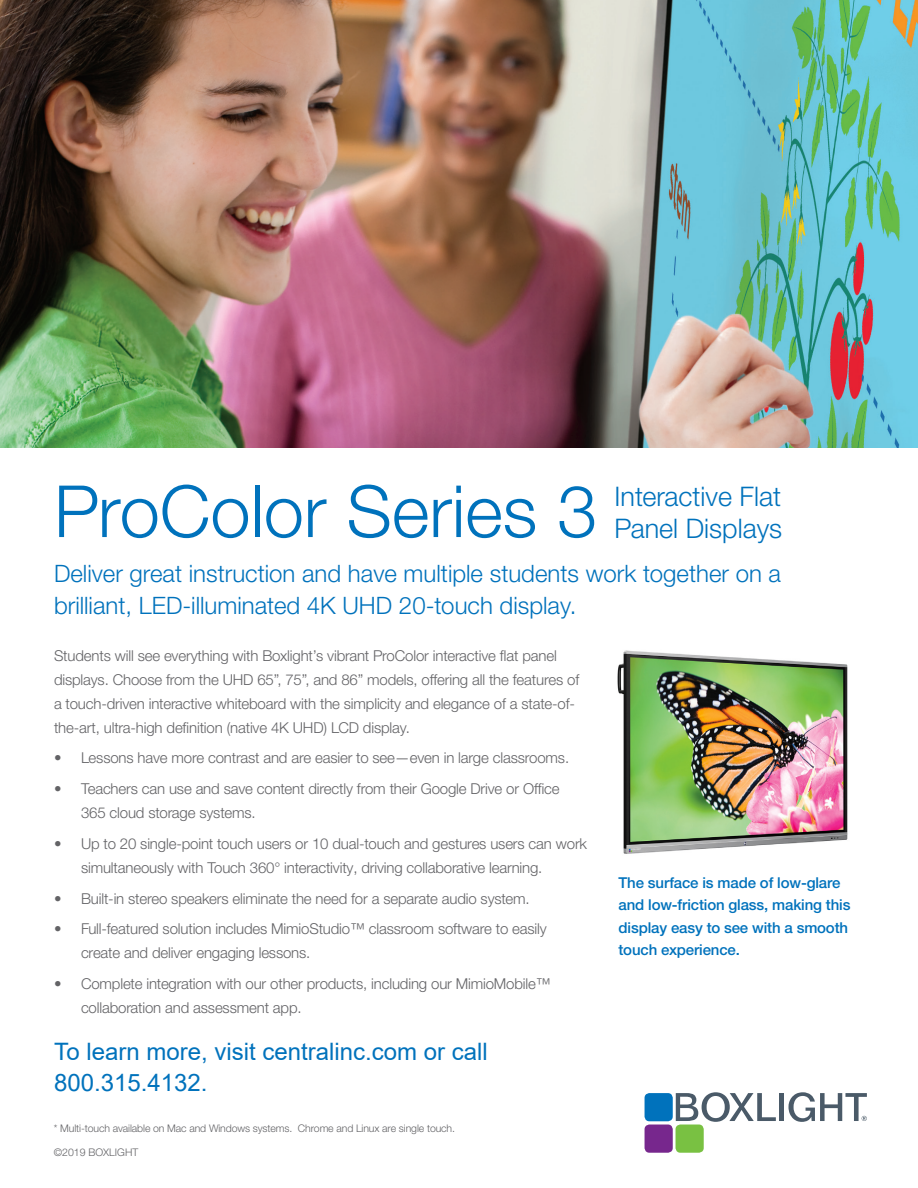
<style>
.page{position:relative;width:918px;height:1188px;background:#fff}
.page>*{position:absolute;margin:0;border:0;box-sizing:border-box;transform-origin:0 0}
.t1{font:300 72px "Helvetica Neue LTW1 G";color:#0072bc}
.t2{font:300 27px/32.4px "Helvetica Neue LTW1 G";color:#0072bc}
.t3{font:300 24px/31.5px "Helvetica Neue LTW1 G";color:#0072bc}
.t4{font:24px/31.5px "Arial";color:#0072bc}
.t5{font:300 15px/24px "Helvetica Neue LTW1 G";letter-spacing:-.01em;color:#636366}
.t6{font:500 15px/22.5px "Helvetica Neue LTW1 G";letter-spacing:-.01em;color:#0072bc}
.t7{font:300 10.5px "Helvetica Neue LTW1 G";letter-spacing:-.01em;color:#636366}
</style>
<div class="page">
<img style="left:617px;top:650px;width:231px;height:204px">
<img style="left:0;top:0;width:918px;height:447px">
<svg style="left:676px;top:1092px;width:100px;height:30px"></svg>
<div style="left:779px;top:1093px;width:5px;height:28px;background:#4a5a68"></div>
<svg style="left:789px;top:1092px;width:78px;height:30px"></svg>
<div style="left:645px;top:1093px;width:28px;height:28px;background:#0072bc;border-radius:5px"></div>
<div style="left:645px;top:1125px;width:28px;height:28px;background:#77278d;border-radius:5px"></div>
<div style="left:676px;top:1125px;width:28px;height:28px;background:#79c142;border-radius:5px"></div>
<p class="t1" style="left:54px;top:467px;width:545px">ProColor Series 3</p>
<p class="t3" style="left:54px;top:558px;width:729px">Deliver great instruction and have multiple students work together on a brilliant, LED-illuminated 4K UHD 20-touch display.</p>
<p class="t5" style="left:54px;top:643px;width:527px">Students will see everything with Boxlight’s vibrant ProColor interactive flat panel displays. Choose from the UHD 65”, 75”, and 86” models, offering all the features of a touch-driven interactive whiteboard with the simplicity and elegance of a state-of&shy;the-art, ultra-high definition (native 4K UHD) LCD display.</p>
<p class="t5" style="left:54px;top:746px;width:517px">• Lessons have more contrast and are easier to see—even in large classrooms.</p>
<p class="t5" style="left:81px;top:777px;width:480px;text-indent:-27px">• Teachers can use and save content directly from their Google Drive or Office<br>365 cloud storage systems.</p>
<p class="t5" style="left:81px;top:831px;width:508px;text-indent:-27px">• Up to 20 single-point touch users or 10 dual-touch and gestures users can work simultaneously with Touch 360° interactivity, driving collaborative learning.</p>
<p class="t5" style="left:54px;top:886px;width:477px">• Built-in stereo speakers eliminate the need for a separate audio system.</p>
<p class="t5" style="left:81px;top:917px;width:467px;text-indent:-27px">• Full-featured solution includes MimioStudio™ classroom software to easily create and deliver engaging lessons.</p>
<p class="t5" style="left:81px;top:972px;width:471px;text-indent:-27px">• Complete integration with our other products, including our MimioMobile™ collaboration and assessment app.</p>
<p class="t4" style="left:54px;top:1035px;width:435px">To learn more, visit centralinc.com or call<br>800.315.4132.</p>
<p class="t7" style="left:54px;top:1122px;width:403px">* Multi-touch available on Mac and Windows systems. Chrome and Linux are single touch.</p>
<p class="t7" style="left:54px;top:1146px;width:86px">©2019 BOXLIGHT</p>
<p class="t2" style="left:615px;top:480px;width:169px">Interactive Flat<br>Panel Displays</p>
<p class="t6" style="left:619px;top:871px;width:233px">The surface is made of low-glare and low-friction glass, making this display easy to see with a smooth touch experience.</p>
</div>
